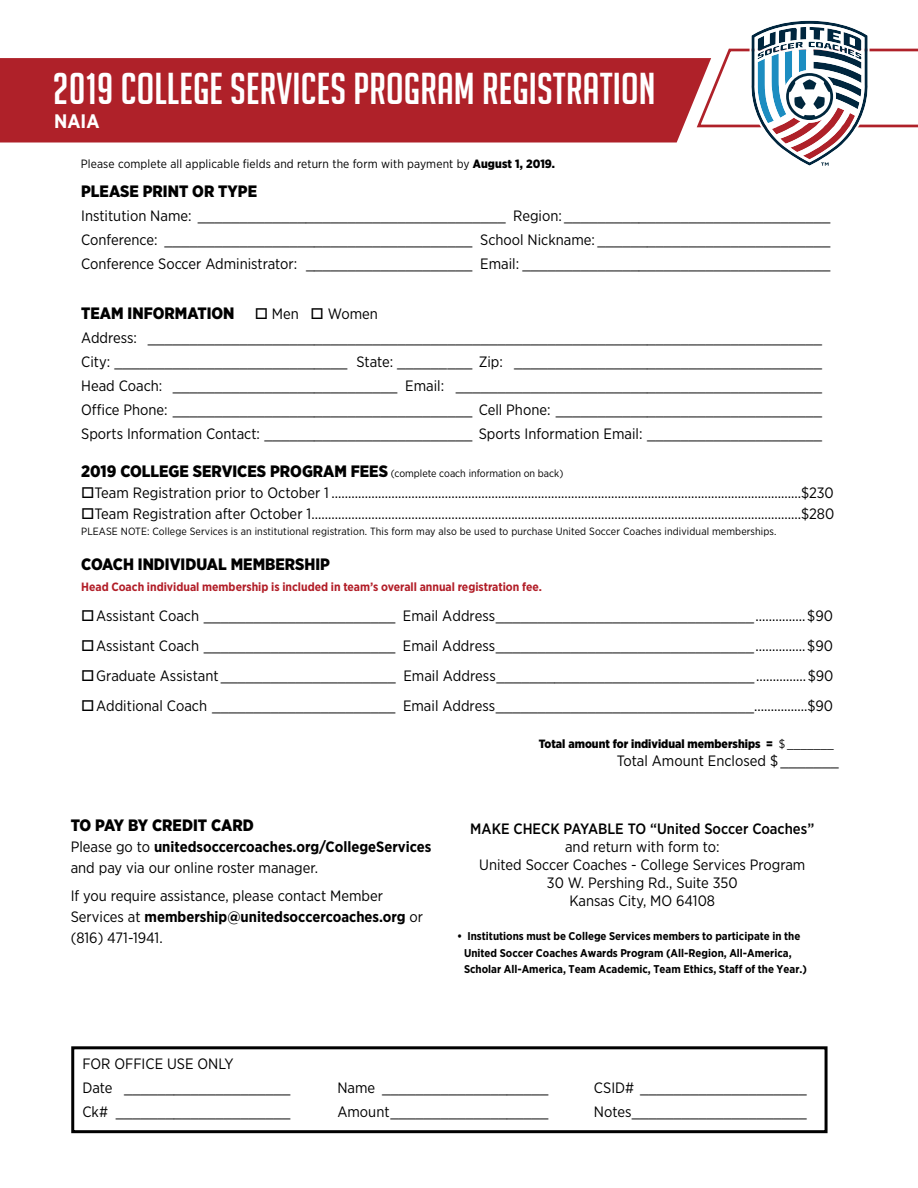
<style>
.page{position:relative;width:918px;height:1188px;background:#fff}
.page>*{position:absolute;margin:0;border:0;box-sizing:border-box;transform-origin:0 0}
.t1{font:43.5px "Big Noodle Titling";letter-spacing:.005em;color:#fff}
.t2{font:700 19.5px "Gotham Narrow";color:#fff}
.t3{font:900 16.5px "Gotham Narrow";color:#000}
.t4{font:15px/24px "Gotham Narrow";color:#000}
.t5{font:500 15px "Gotham Narrow";color:#000}
.t6{font:700 12px "Gotham Narrow";color:#b21e28}
.t7{font:12px "Gotham Narrow";letter-spacing:.01em;color:#000}
.t8{font:900 12px "Gotham Narrow";color:#000}
.t9{font:700 11.25px/16.5px "Gotham Narrow";color:#000}
.t10{font:10.5px "Gotham Narrow";letter-spacing:.01em;color:#000}
.s1{font-weight:900}
.s2{font-weight:900;font-size:16.5px}
.s3{font-weight:400}
.s4{font-weight:700}
</style>
<div class="page">
<div style="left:0;top:58px;width:695px;height:85px;background:#af2129"></div>
<div style="left:71px;top:1046px;width:757px;height:87px;border:3px solid #000"></div>
<svg style="left:695px;top:20px;width:223px;height:146px"></svg>
<h1 class="t1" style="left:53px;top:65px;width:605px">2019 COLLEGE SERVICES PROGRAM REGISTRATION</h1>
<h2 class="t2" style="left:54px;top:109px;width:47px">NAIA</h2>
<p class="t7" style="left:81px;top:157px;width:476px">Please complete all applicable fields and return the form with payment by <span class="s1">August 1, 2019.</span></p>
<p class="t3" style="left:81px;top:181px;width:177px">PLEASE PRINT OR TYPE</p>
<p class="t4" style="left:81px;top:204px;width:751px;text-align:justify">Institution Name: _____________________________________ Region: ________________________________ Conference: _____________________________________ School Nickname: ____________________________ Conference Soccer Administrator: ____________________ Email: _____________________________________</p>
<p class="t3" style="left:81px;top:302px;width:155px">TEAM INFORMATION</p>
<p class="t4" style="left:81px;top:301px;width:742px;text-indent:173px">□ Men □ Women<br>Address: _________________________________________________________________________________ City: ____________________________ State: _________ Zip: _____________________________________ Head Coach: ___________________________ Email: ____________________________________________ Office Phone: ____________________________________ Cell Phone: ________________________________ Sports Information Contact: _________________________ Sports Information Email: _____________________</p>
<p class="t10" style="left:81px;top:467px;width:484px"><span class="s2">2019 COLLEGE SERVICES PROGRAM FEES</span> (complete coach information on back)</p>
<p class="t4" style="left:81px;top:480px;width:754px">□ Team Registration prior to October 1 .............................................................................................................................................$230</p>
<p class="t4" style="left:81px;top:501px;width:755px">□ Team Registration after October 1 ...................................................................................................................................................$280</p>
<p class="t10" style="left:81px;top:525px;width:697px">PLEASE NOTE: College Services is an institutional registration. This form may also be used to purchase United Soccer Coaches individual memberships.</p>
<p class="t3" style="left:81px;top:553px;width:250px">COACH INDIVIDUAL MEMBERSHIP</p>
<p class="t6" style="left:81px;top:579px;width:462px">Head Coach individual membership is included in team’s overall annual registration fee.</p>
<p class="t4" style="left:81px;top:603px;width:753px">□Assistant Coach _______________________ Email Address _______________________________ ...............$90</p>
<p class="t4" style="left:81px;top:633px;width:753px">□Assistant Coach _______________________ Email Address _______________________________ ...............$90</p>
<p class="t4" style="left:81px;top:663px;width:754px">□Graduate Assistant _____________________ Email Address _______________________________ ...............$90</p>
<p class="t4" style="left:81px;top:693px;width:753px">□Additional Coach ______________________ Email Address _______________________________................$90</p>
<p class="t8" style="left:539px;top:736px;width:297px">Total amount for individual memberships = <span class="s3">$ _______</span></p>
<p class="t4" style="left:617px;top:749px;width:224px">Total Amount Enclosed $ _______</p>
<p class="t3" style="left:71px;top:814px;width:185px">TO PAY BY CREDIT CARD</p>
<p class="t4" style="left:71px;top:836px;width:362px;line-height:21px">Please go to <span class="s4">unitedsoccercoaches.org/CollegeServices </span>and pay via our online roster manager.</p>
<p class="t4" style="left:71px;top:885px;width:354px;line-height:21px">If you require assistance, please contact Member<br>Services at <span class="s4">membership@unitedsoccercoaches.org</span> or (816) 471-1941.</p>
<p class="t5" style="left:470px;top:819px;width:345px">MAKE CHECK PAYABLE TO “United Soccer Coaches”</p>
<p class="t4" style="left:479px;top:837px;width:328px;line-height:18px;text-align:center">and return with form to:<br>United Soccer Coaches - College Services Program<br>30 W. Pershing Rd., Suite 350<br>Kansas City, MO 64108</p>
<p class="t9" style="left:464px;top:928px;width:344px;text-indent:-7px">• Institutions must be College Services members to participate in the<br>United Soccer Coaches Awards Program (All-Region, All-America,<br>Scholar All-America, Team Academic, Team Ethics, Staff of the Year.)</p>
<p class="t4" style="left:82px;top:1052px;width:210px">FOR OFFICE USE ONLY<br>Date ____________________</p>
<p class="t4" style="left:337px;top:1076px;width:213px">Name ____________________</p>
<p class="t4" style="left:594px;top:1076px;width:214px">CSID# ____________________</p>
<p class="t4" style="left:82px;top:1100px;width:210px">Ck# _____________________</p>
<p class="t4" style="left:337px;top:1100px;width:213px">Amount___________________</p>
<p class="t4" style="left:594px;top:1100px;width:214px">Notes_____________________</p>
</div>
